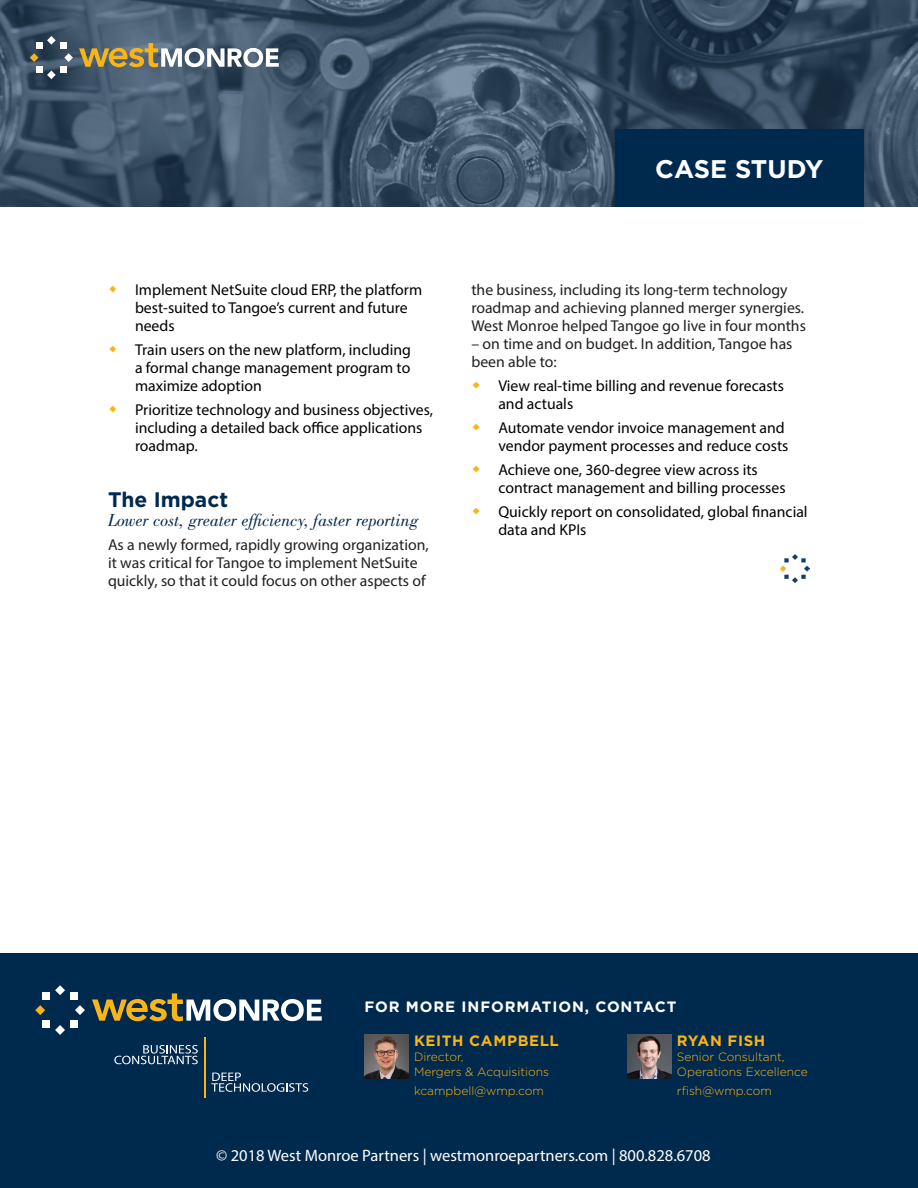
<style>
.page{position:relative;width:918px;height:1188px;background:#fff}
.page>*{position:absolute;margin:0;border:0;box-sizing:border-box;transform-origin:0 0}
.t1{font:700 25.5px "Gotham";color:#fff}
._12_Text_noIndent{font:700 21px "Gotham";color:#00294e}
._12_Text_noIndent-2{font:italic 18px "Bodoni Std";color:#00294e}
._12_Text_noIndent-3{font:16.5px "Myriad Pro";color:#fff}
.t2{font:15.75px/18px "Myriad Pro";color:#000}
._12_Text_noIndent-4{font:15.75px/18px "Myriad Pro";color:#231f20}
.t3{font:700 15px "Gotham";letter-spacing:.06em;color:#fff}
.Body_copy{font:700 15px "Gotham";letter-spacing:.04em;color:#fbb416}
.Body_copy-2{font:300 12px/15px "Gotham";color:#fbb416}
</style>
<div class="page">
<svg style="left:0;top:0;width:918px;height:207px;background:#3d5265"></svg>
<div style="left:615px;top:130px;width:249px;height:77px;background:#00294e"></div>
<svg style="left:79px;top:43px;width:200px;height:24px"></svg>
<svg style="left:30px;top:36px;width:43px;height:43px;background:#586875"></svg>
<div style="left:0;top:953px;width:918px;height:235px;background:#00294e"></div>
<svg style="left:114px;top:1045px;width:84px;height:19px"></svg>
<svg style="left:211px;top:1073px;width:97px;height:19px"></svg>
<hr style="left:204px;top:1037px;width:1px;height:60px;background:#fbb416">
<svg style="left:92px;top:993px;width:230px;height:28px"></svg>
<div style="left:43px;top:993px;width:7px;height:7px;background:#fff"></div>
<div style="left:43px;top:1021px;width:7px;height:7px;background:#fff"></div>
<div style="left:71px;top:993px;width:7px;height:7px;background:#fff"></div>
<div style="left:71px;top:1021px;width:7px;height:7px;background:#fff"></div>
<svg style="left:35px;top:1005px;width:10px;height:10px"></svg>
<svg style="left:55px;top:1025px;width:10px;height:10px"></svg>
<svg style="left:55px;top:985px;width:10px;height:10px"></svg>
<svg style="left:75px;top:1005px;width:10px;height:10px"></svg>
<img style="left:781px;top:555px;width:28px;height:28px">
<img style="left:364px;top:1035px;width:44px;height:44px">
<img style="left:627px;top:1035px;width:44px;height:44px">
<h1 class="t1" style="left:655px;top:153px;width:170px">CASE STUDY</h1>
<p class="t2" style="left:135px;top:281px;width:289px">Implement NetSuite cloud ERP, the platform best-suited to Tangoe’s current and future needs</p>
<p class="t2" style="left:135px;top:341px;width:277px;text-align:justify">Train users on the new platform, including a formal change management program to maximize adoption</p>
<p class="t2" style="left:135px;top:401px;width:300px">Prioritize technology and business objectives, including a detailed back office applications roadmap.</p>
<p class="_12_Text_noIndent" style="left:108px;top:485px;width:122px">The Impact</p>
<p class="_12_Text_noIndent-2" style="left:108px;top:510px;width:312px">Lower cost, greater efficiency, faster reporting</p>
<p class="_12_Text_noIndent-4" style="left:108px;top:536px;width:322px">As a newly formed, rapidly growing organization, it was critical for Tangoe to implement NetSuite quickly, so that it could focus on other aspects of</p>
<p class="_12_Text_noIndent-4" style="left:471px;top:281px;width:336px">the business, including its long-term technology roadmap and achieving planned merger synergies.<br>West Monroe helped Tangoe go live in four months</p>
<p class="_12_Text_noIndent-4" style="left:471px;top:335px;width:323px">– on time and on budget. In addition, Tangoe has been able to:</p>
<p class="t2" style="left:498px;top:377px;width:287px">View real-time billing and revenue forecasts and actuals</p>
<p class="t2" style="left:498px;top:419px;width:292px">Automate vendor invoice management and vendor payment processes and reduce costs</p>
<p class="t2" style="left:498px;top:461px;width:289px">Achieve one, 360-degree view across its contract management and billing processes</p>
<p class="t2" style="left:498px;top:503px;width:311px">Quickly report on consolidated, global financial data and KPIs</p>
<p class="t3" style="left:364px;top:996px;width:314px">FOR MORE INFORMATION, CONTACT</p>
<p class="Body_copy" style="left:414px;top:1030px;width:146px">KEITH CAMPBELL</p>
<p class="Body_copy-2" style="left:414px;top:1049px;width:137px">Director,<br>Mergers &amp; Acquisitions</p>
<p class="Body_copy-2" style="left:414px;top:1083px;width:131px">kcampbell@wmp.com</p>
<p class="Body_copy" style="left:677px;top:1030px;width:90px">RYAN FISH</p>
<p class="Body_copy-2" style="left:677px;top:1049px;width:133px">Senior Consultant,<br>Operations Excellence</p>
<p class="Body_copy-2" style="left:677px;top:1083px;width:96px">rfish@wmp.com</p>
<p class="_12_Text_noIndent-3" style="left:216px;top:1145px;width:496px">© 2018 West Monroe Partners | westmonroepartners.com | 800.828.6708</p>
</div>
